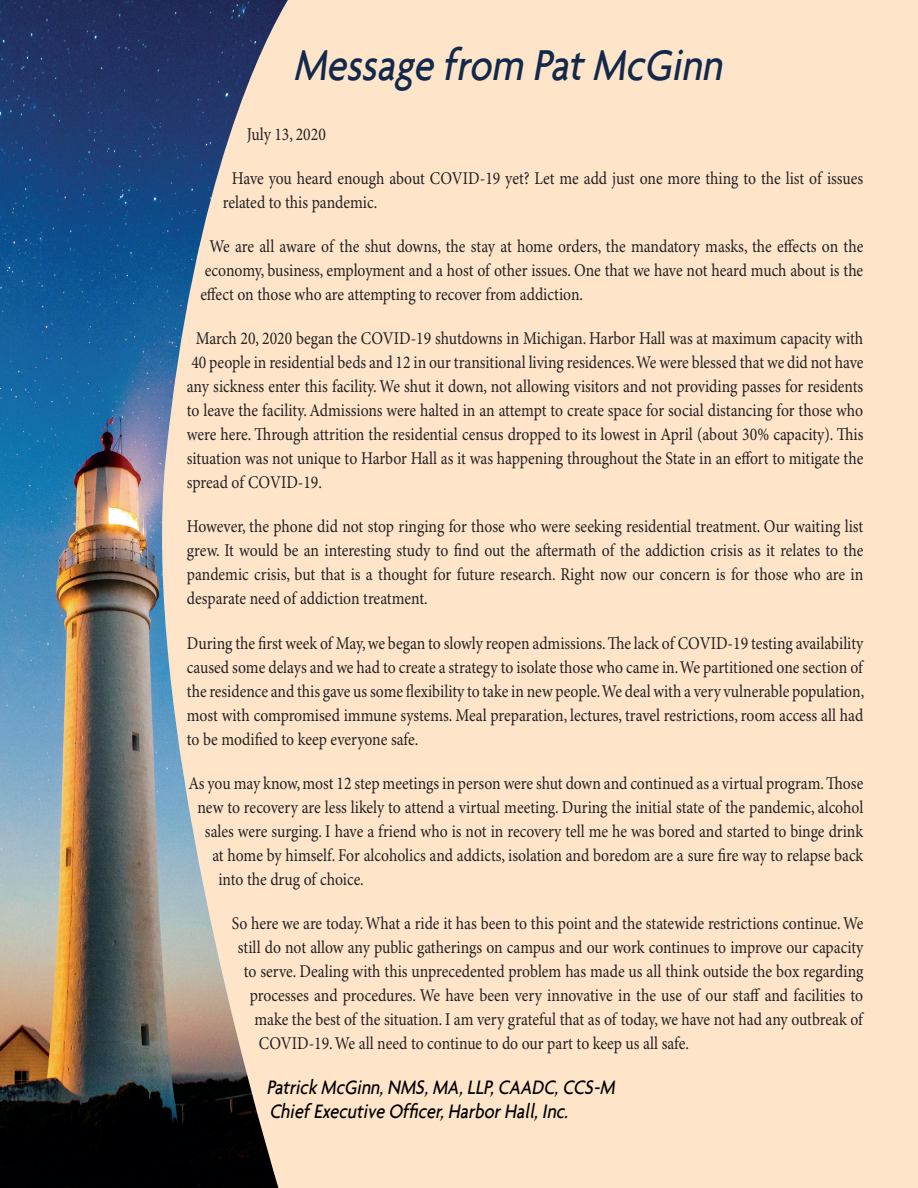
<style>
.page{position:relative;width:918px;height:1188px;background:#fee5ca}
.page>*{position:absolute;margin:0;border:0;box-sizing:border-box;transform-origin:0 0}
.t1{font:italic 500 46.5px "Agenda";color:#12294c;scale:.87 1}
.t2{font:italic 500 21px/24px "Agenda";color:#000002;scale:.87 1}
.t3{font:18px/24px "Minion Pro";color:#231f20;text-align:justify;scale:.87 1}
</style>
<div class="page">
<img style="left:0;top:0;width:288px;height:1188px">
<h1 class="t1" style="left:293px;top:36px;width:506px">Message from PatMcGinn</h1>
<p class="t3" style="left:247px;top:123px;width:92px">July 13, 2020</p>
<p class="t3" style="left:223px;top:167px;width:738px;text-indent:9px">Have you heard enough about COVID-19 yet? Let me add just one more thing to the list of issues related to this pandemic.</p>
<p class="t3" style="left:200px;top:235px;width:764px;text-indent:9px">We are all aware of the shut downs, the stay at home orders, the mandatory masks, the effects on the economy, business, employment and a host of other issues. One that we have not heard much about is the effect on those who are attempting to recover from addiction.</p>
<p class="t3" style="left:187px;top:327px;width:779px;text-indent:9px">March 20, 2020 began the COVID-19 shutdowns in Michigan. Harbor Hall was at maximum capacity with 40 people in residential beds and 12 in our transitional living residences. We were blessed that we did not have any sickness enter this facility. We shut it down, not allowing visitors and not providing passes for residents to leave the facility. Admissions were halted in an attempt to create space for social distancing for those who were here. Through attrition the residential census dropped to its lowest in April (about 30% capacity). This situation was not unique to Harbor Hall as it was happening throughout the State in an effort to mitigate the spread of COVID-19.</p>
<p class="t3" style="left:187px;top:515px;width:779px">However, the phone did not stop ringing for those who were seeking residential treatment. Our waiting list grew. It would be an interesting study to find out the aftermath of the addiction crisis as it relates to the pandemic crisis, but that is a thought for future research. Right now our concern is for those who are in desparate need of addiction treatment.</p>
<p class="t3" style="left:187px;top:632px;width:780px">During the first week of May, we began to slowly reopen admissions. The lack of COVID-19 testing availability caused some delays and we had to create a strategy to isolate those who came in. We partitioned one section of the residence and this gave us some flexibility to take in new people. We deal with a very vulnerable population, most with compromised immune systems. Meal preparation, lectures, travel restrictions, room access all had to be modified to keep everyone safe.</p>
<p class="t3" style="left:188px;top:772px;width:777px">As you may know, most 12 step meetings in person were shut down and continued as a virtual program. Those</p>
<p class="t3" style="left:197px;top:796px;width:767px">new to recovery are less likely to attend a virtual meeting. During the initial state of the pandemic, alcohol</p>
<p class="t3" style="left:205px;top:820px;width:758px">sales were surging. I have a friend who is not in recovery tell me he was bored and started to binge drink</p>
<p class="t3" style="left:212px;top:844px;width:750px">at home by himself. For alcoholics and addicts, isolation and boredom are a sure fire way to relapse back</p>
<p class="t3" style="left:218px;top:868px;width:169px">into the drug of choice.</p>
<p class="t3" style="left:232px;top:912px;width:727px">So here we are today. What a ride it has been to this point and the statewide restrictions continue. We</p>
<p class="t3" style="left:238px;top:936px;width:721px">still do not allow any public gatherings on campus and our work continues to improve our capacity</p>
<p class="t3" style="left:244px;top:960px;width:714px">to serve. Dealing with this unprecedented problem has made us all think outside the box regarding</p>
<p class="t3" style="left:250px;top:984px;width:707px">processes and procedures. We have been very innovative in the use of our staff and facilities to</p>
<p class="t3" style="left:254px;top:1008px;width:701px">make the best of the situation. I am very grateful that as of today, we have not had any outbreak of</p>
<p class="t3" style="left:259px;top:1032px;width:496px">COVID-19. We all need to continue to do our part to keep us all safe.</p>
<p class="t2" style="left:266px;top:1074px;width:407px">Patrick McGinn,NMS,MA,LLP,CAADC,CCS-M<br>Chief Executive Officer,HarborHall,Inc.</p>
</div>
